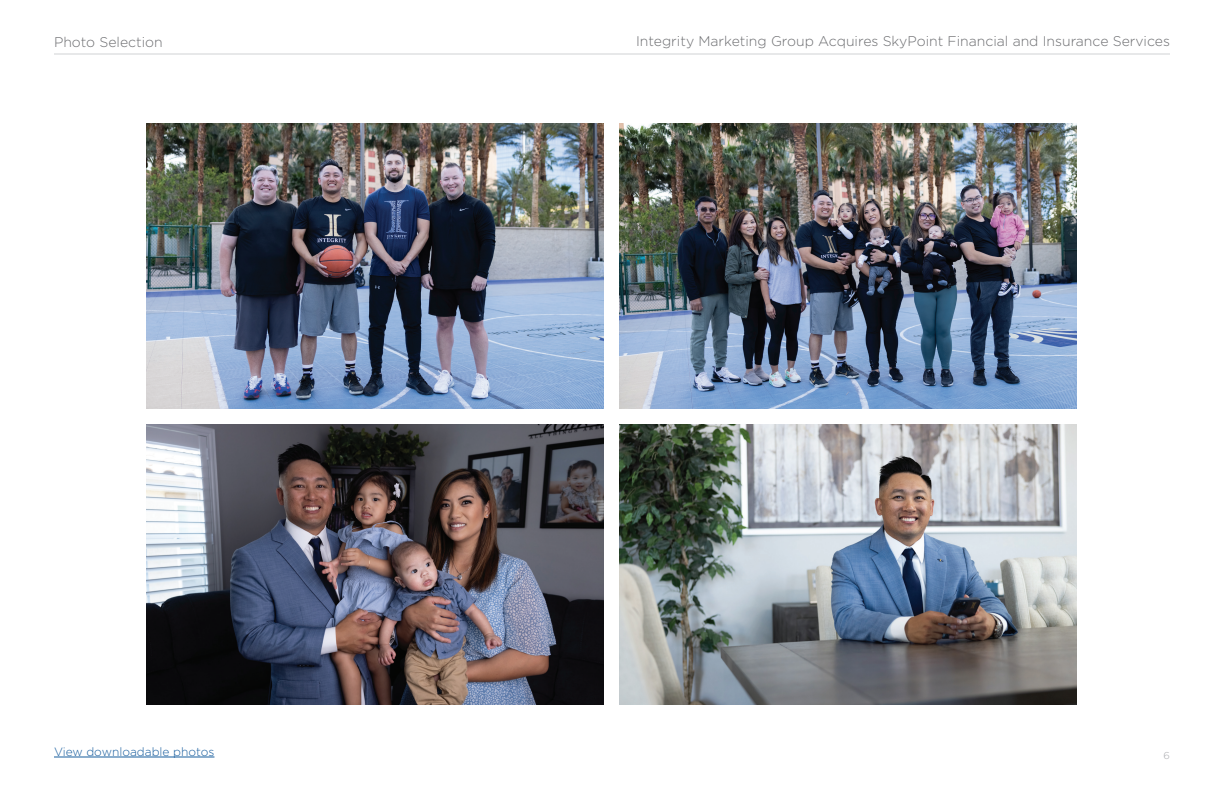
<style>
.page{position:relative;width:1224px;height:792px;background:#fff}
.page>*{position:absolute;margin:0;border:0;box-sizing:border-box;transform-origin:0 0}
.t1{font:300 14px "Gotham";color:#6c6d70}
.t2{font:300 12px "Gotham";color:#175d9e}
.t3{font:300 10px "Gotham";color:#a8a9ad}
</style>
<div class="page">
<hr style="left:54px;top:54px;width:1116px;height:1px;background:#d1d2d4">
<hr style="left:54px;top:757px;width:160px;height:1px;background:#175d9e">
<img style="left:619px;top:425px;width:458px;height:279px">
<img style="left:146px;top:425px;width:457px;height:279px">
<img style="left:146px;top:124px;width:457px;height:285px">
<img style="left:619px;top:124px;width:458px;height:285px">
<p class="t1" style="left:54px;top:33px;width:110px">Photo Selection</p>
<p class="t1" style="left:636px;top:32px;width:535px">Integrity Marketing Group Acquires SkyPoint Financial and Insurance Services</p>
<p class="t2" style="left:54px;top:744px;width:162px">View downloadable photos</p>
<p class="t3" style="left:1164px;top:749px;width:8px">6</p>
</div>
